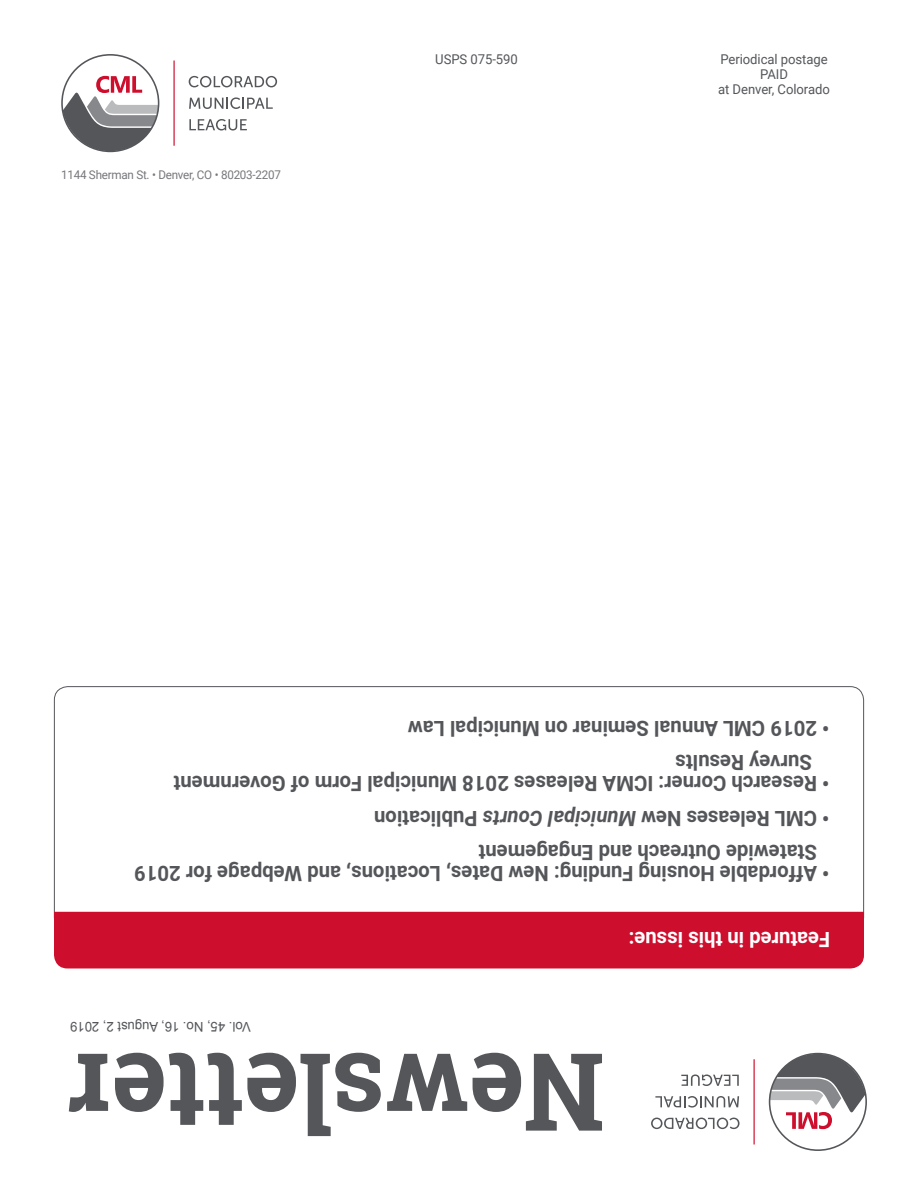
<style>
.page{position:relative;width:918px;height:1188px;background:#fff}
.page>*{position:absolute;margin:0;border:0;box-sizing:border-box;transform-origin:0 0}
.t1{font:700 108px "Roboto Slab";letter-spacing:-.005em;color:#54565a}
.t2{font:700 21px/21px "Roboto";color:#54565a}
.t3{font:700 21px "Roboto";color:#fff}
.t4{font:13.5px/15px "Roboto";letter-spacing:-.005em;color:#54565a;text-align:center}
.t5{font:13.5px "Arial";color:#54565a}
.t6{font:12px "Roboto";letter-spacing:-.02em;color:#76777b}
.s1{font-style:italic}
</style>
<div class="page">
<hr style="left:173px;top:61px;width:2px;height:85px;background:#ce0e2d">
<svg style="left:63px;top:76px;width:96px;height:75px"></svg>
<svg style="left:189px;top:76px;width:88px;height:11px"></svg>
<svg style="left:189px;top:97px;width:84px;height:12px"></svg>
<svg style="left:189px;top:119px;width:58px;height:12px"></svg>
<hr style="left:754px;top:1059px;width:1px;height:86px;background:#ce0e2d">
<svg style="left:769px;top:1054px;width:97px;height:75px"></svg>
<svg style="left:651px;top:1118px;width:89px;height:11px"></svg>
<svg style="left:655px;top:1096px;width:84px;height:12px"></svg>
<svg style="left:681px;top:1074px;width:58px;height:12px"></svg>
<svg style="left:54px;top:686px;width:810px;height:226px"></svg>
<div style="left:54px;top:912px;width:810px;height:56px;background:#ce0e2d"></div>
<p class="t6" style="left:61px;top:166px;width:221px">1144 Sherman St. • Denver, CO • 80203-2207</p>
<p class="t4" style="left:435px;top:51px;width:84px">USPS 075-590</p>
<p class="t4" style="left:718px;top:51px;width:113px">Periodical postage<br>PAID<br>at Denver, Colorado</p>
<p class="t2" style="left:829px;top:739px;width:423px;rotate:-180deg">• 2019 CML Annual Seminar on Municipal Law</p>
<p class="t2" style="left:812px;top:795px;width:640px;text-indent:-17px;rotate:-180deg">• Research Corner: ICMA Releases 2018 Municipal Form of Government<br>Survey Results</p>
<p class="t2" style="left:830px;top:829px;width:457px;rotate:-180deg">• CML Releases New <span class="s1">Municipal Courts</span> Publication</p>
<p class="t2" style="left:817px;top:885px;width:684px;text-indent:-12px;rotate:-180deg">• Affordable Housing Funding: New Dates, Locations, and Webpage for 2019<br>Statewide Outreach and Engagement</p>
<p class="t3" style="left:830px;top:954px;width:203px;rotate:-180deg">Featured in this issue:</p>
<p class="t5" style="left:251px;top:1036px;width:182px;rotate:-180deg">Vol. 45, No. 16, August 2, 2019</p>
<h1 class="t1" style="left:605px;top:1167px;width:539px;rotate:-180deg">Newsletter</h1>
</div>
